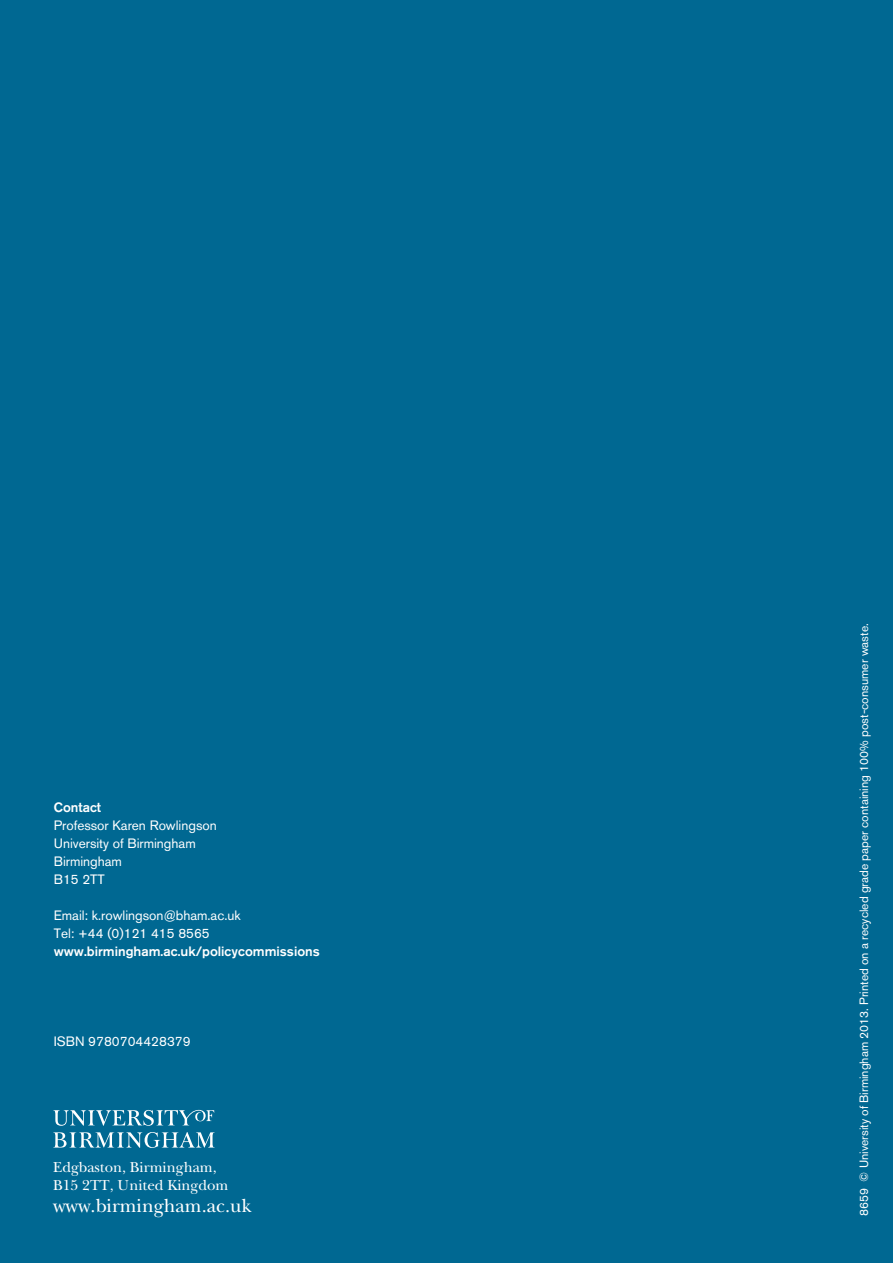
<style>
.page{position:relative;width:893px;height:1263px;background:#006892}
.page>*{position:absolute;margin:0;border:0;box-sizing:border-box;transform-origin:0 0}
.t1{font:19.5px "New Baskerville LT";color:#fff}
.t2{font:15px "New Baskerville LT";color:#fff}
.t3{font:13.5px "Akzidenz Grotesk BQ";color:#fff}
.t4{font:500 13.5px "Akzidenz Grotesk BQ";color:#fff}
.t5{font:12px "Akzidenz Grotesk BQ";color:#fff}
</style>
<div class="page">
<svg style="left:53px;top:1110px;width:161px;height:16px"></svg>
<svg style="left:53px;top:1132px;width:162px;height:16px"></svg>
<p class="t4" style="left:54px;top:798px;width:49px">Contact</p>
<p class="t3" style="left:54px;top:817px;width:165px">Professor Karen Rowlingson</p>
<p class="t3" style="left:54px;top:835px;width:144px">University of Birmingham</p>
<p class="t3" style="left:54px;top:853px;width:70px">Birmingham</p>
<p class="t3" style="left:54px;top:871px;width:53px">B15 2TT</p>
<p class="t3" style="left:54px;top:907px;width:189px">Email: k.rowlingson@bham.ac.uk</p>
<p class="t3" style="left:54px;top:925px;width:158px">Tel: +44 (0)121 415 8565</p>
<p class="t4" style="left:54px;top:942px;width:268px">www.birmingham.ac.uk/policycommissions</p>
<p class="t3" style="left:54px;top:1033px;width:138px">ISBN 9780704428379</p>
<p class="t2" style="left:53px;top:1158px;width:165px">Edgbaston, Birmingham,</p>
<p class="t2" style="left:53px;top:1176px;width:177px">B15 2TT, United Kingdom</p>
<p class="t1" style="left:53px;top:1194px;width:200px">www.birmingham.ac.uk</p>
<p class="t5" style="left:857px;top:1216px;width:594px;rotate:-90deg">8659 © University of Birmingham 2013. Printed on a recycled grade paper containing 100% post-consumer waste.</p>
</div>
